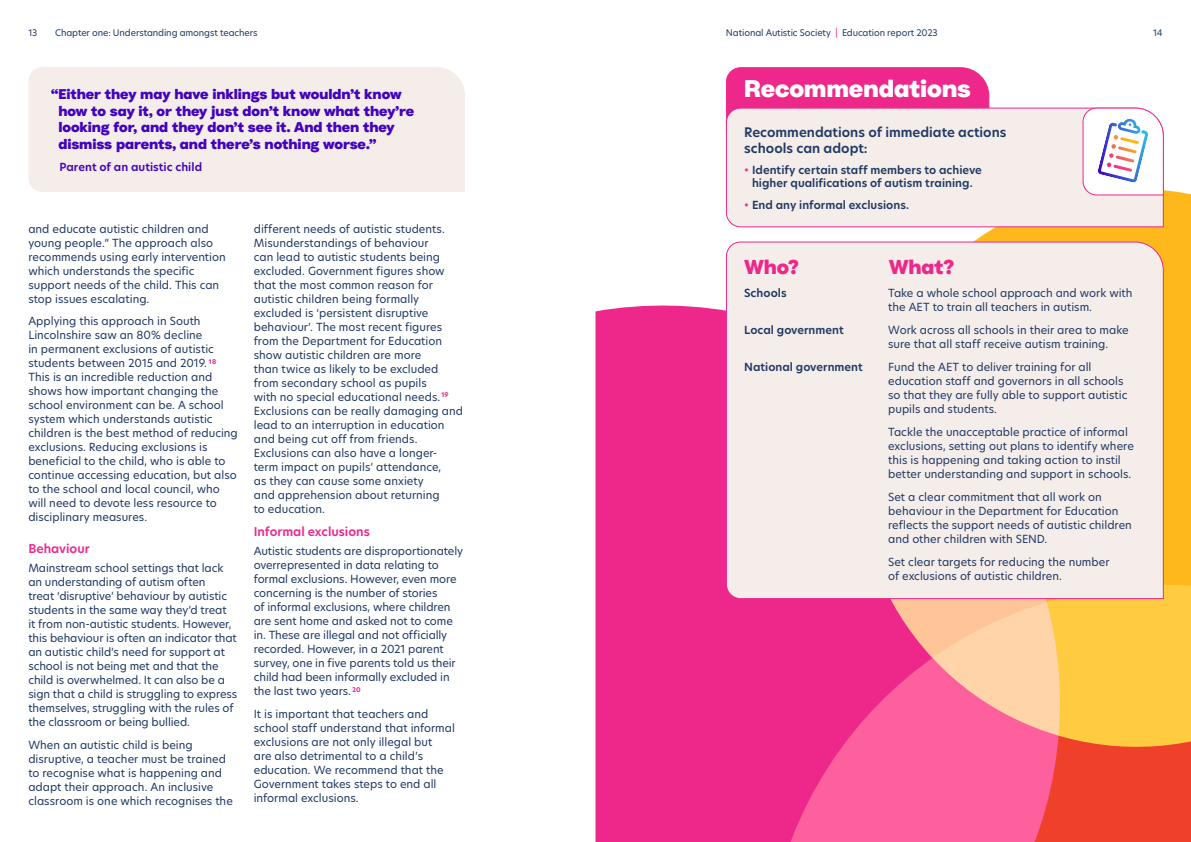
<style>
.page{position:relative;width:1191px;height:842px;background:#fff}
.page>*{position:absolute;margin:0;border:0;box-sizing:border-box;transform-origin:0 0}
.t1{font:900 24px "Radial";letter-spacing:-.005em;color:#fff}
.t2{font:900 20px "Radial";letter-spacing:-.005em;color:#ed288a}
.t3{font:900 14px/16.8px "Radial";letter-spacing:-.005em;color:#4203bf}
.t4{font:600 13px/15.6px "New Hero";color:#213a64}
.t5{font:600 12px "New Hero";color:#ed288a}
.t6{font:11px/14px "New Hero";color:#213a64}
.t7{font:600 11px/13.2px "New Hero";letter-spacing:.005em;color:#213a64;text-align:center}
.t8{font:600 11px "New Hero";letter-spacing:.005em;color:#4203bf}
.t9{font:9px "New Hero";letter-spacing:-.01em;color:#213a64}
.s1{color:#ed288a}
.s2{font-weight:400;color:#ed288a}
</style>
<div class="page">
<div style="left:28px;top:67px;width:437px;height:125px;background:#f5edea"></div>
<div style="left:974px;top:190px;width:217px;height:338px;background:#ffb81c"></div>
<svg style="left:1116px;top:528px;width:75px;height:314px;fill:#ffcb41"></svg>
<svg style="left:595px;top:305px;width:521px;height:537px;fill:#ed288a"></svg>
<div style="left:725px;top:67px;width:264px;height:40px;background:#ed288a"></div>
<div style="left:725px;top:107px;width:439px;height:121px;background:#f5edea"></div>
<svg style="left:1082px;top:107px;width:82px;height:89px"></svg>
<div style="left:725px;top:241px;width:439px;height:359px;background:#f5edea"></div>
<p class="t9" style="left:28px;top:26px;width:10px">13</p>
<p class="t9" style="left:726px;top:26px;width:213px">National Autistic Society <span class="s1">|</span> Education report 2023</p>
<p class="t9" style="left:1153px;top:26px;width:11px">14</p>
<p class="t9" style="left:55px;top:26px;width:204px">Chapter one: Understanding amongst teachers</p>
<p class="t3" style="left:58px;top:85px;width:357px;text-indent:-7px">“Either they may have inklings but wouldn’t know how to say it, or they just don’t know what they’re looking for, and they don’t see it. And then they dismiss parents, and there’s nothing worse.”</p>
<p class="t8" style="left:60px;top:159px;width:144px">Parent of an autistic child</p>
<p class="t6" style="left:28px;top:222px;width:199px">and educate autistic children and young people.” The approach also recommends using early intervention which understands the specific support needs of the child. This can stop issues escalating.</p>
<p class="t6" style="left:28px;top:314px;width:211px">Applying this approach in South Lincolnshire saw an 80% decline<br>in permanent exclusions of autistic students between 2015 and 2019. <sup>18<br></sup>This is an incredible reduction and shows how important changing the school environment can be. A school system which understands autistic children is the best method of reducing exclusions. Reducing exclusions is beneficial to the child, who is able to continue accessing education, but also to the school and local council, who will need to devote less resource to disciplinary measures.</p>
<p class="t5" style="left:28px;top:540px;width:63px">Behaviour</p>
<p class="t6" style="left:28px;top:561px;width:210px">Mainstream school settings that lack an understanding of autism often<br>treat ‘disruptive’ behaviour by autistic students in the same way they’d treat<br>it from non-autistic students. However, this behaviour is often an indicator that an autistic child’s need for support at school is not being met and that the child is overwhelmed. It can also be a sign that a child is struggling to express themselves, struggling with the rules of the classroom or being bullied.</p>
<p class="t6" style="left:28px;top:738px;width:206px">When an autistic child is being disruptive, a teacher must be trained to recognise what is happening and adapt their approach. An inclusive classroom is one which recognises the</p>
<p class="t6" style="left:254px;top:222px;width:211px">different needs of autistic students.<br>Misunderstandings of behaviour<br>can lead to autistic students being excluded. Government figures show that the most common reason for autistic children being formally excluded is ‘persistent disruptive behaviour’. The most recent figures from the Department for Education show autistic children are more<br>than twice as likely to be excluded from secondary school as pupils<br>with no special educational needs. <sup>19<br></sup>Exclusions can be really damaging and lead to an interruption in education and being cut off from friends.<br>Exclusions can also have a longer&shy;term impact on pupils’ attendance,<br>as they can cause some anxiety<br>and apprehension about returning<br>to education.</p>
<p class="t5" style="left:254px;top:523px;width:118px">Informal exclusions</p>
<p class="t6" style="left:254px;top:544px;width:211px">Autistic students are disproportionately overrepresented in data relating to formal exclusions. However, even more concerning is the number of stories<br>of informal exclusions, where children are sent home and asked not to come in. These are illegal and not officially recorded. However, in a 2021 parent survey, one in five parents told us their child had been informally excluded in the last two years. <sup>20</sup></p>
<p class="t6" style="left:254px;top:707px;width:203px">It is important that teachers and school staff understand that informal exclusions are not only illegal but<br>are also detrimental to a child’s education. We recommend that the<br>Government takes steps to end all informal exclusions.</p>
<p class="t1" style="left:744px;top:70px;width:228px">Recommendations</p>
<p class="t4" style="left:744px;top:124px;width:264px">Recommendations of immediate actions schools can adopt:</p>
<p class="t7" style="left:744px;top:164px;width:239px"><span class="s2">•</span> Identify certain staff members to achieve higher qualifications of autism training.</p>
<p class="t7" style="left:744px;top:198px;width:166px"><span class="s2">•</span> End any informal exclusions.</p>
<p class="t2" style="left:744px;top:252px;width:57px">Who?</p>
<p class="t2" style="left:888px;top:252px;width:67px">What?</p>
<p class="t7" style="left:744px;top:286px;width:44px">Schools</p>
<p class="t6" style="left:888px;top:286px;width:246px">Take a whole school approach and work with the AET to train all teachers in autism.</p>
<p class="t7" style="left:744px;top:323px;width:101px">Local government</p>
<p class="t6" style="left:888px;top:323px;width:242px">Work across all schools in their area to make sure that all staff receive autism training.</p>
<p class="t7" style="left:744px;top:360px;width:120px">National government</p>
<p class="t6" style="left:888px;top:360px;width:241px">Fund the AET to deliver training for all education staff and governors in all schools so that they are fully able to support autistic pupils and students.</p>
<p class="t6" style="left:888px;top:425px;width:247px">Tackle the unacceptable practice of informal exclusions, setting out plans to identify where this is happening and taking action to instil better understanding and support in schools.</p>
<p class="t6" style="left:888px;top:490px;width:245px">Set a clear commitment that all work on behaviour in the Department for Education reflects the support needs of autistic children and other children with SEND.</p>
<p class="t6" style="left:888px;top:555px;width:223px">Set clear targets for reducing the number of exclusions of autistic children.</p>
</div>
